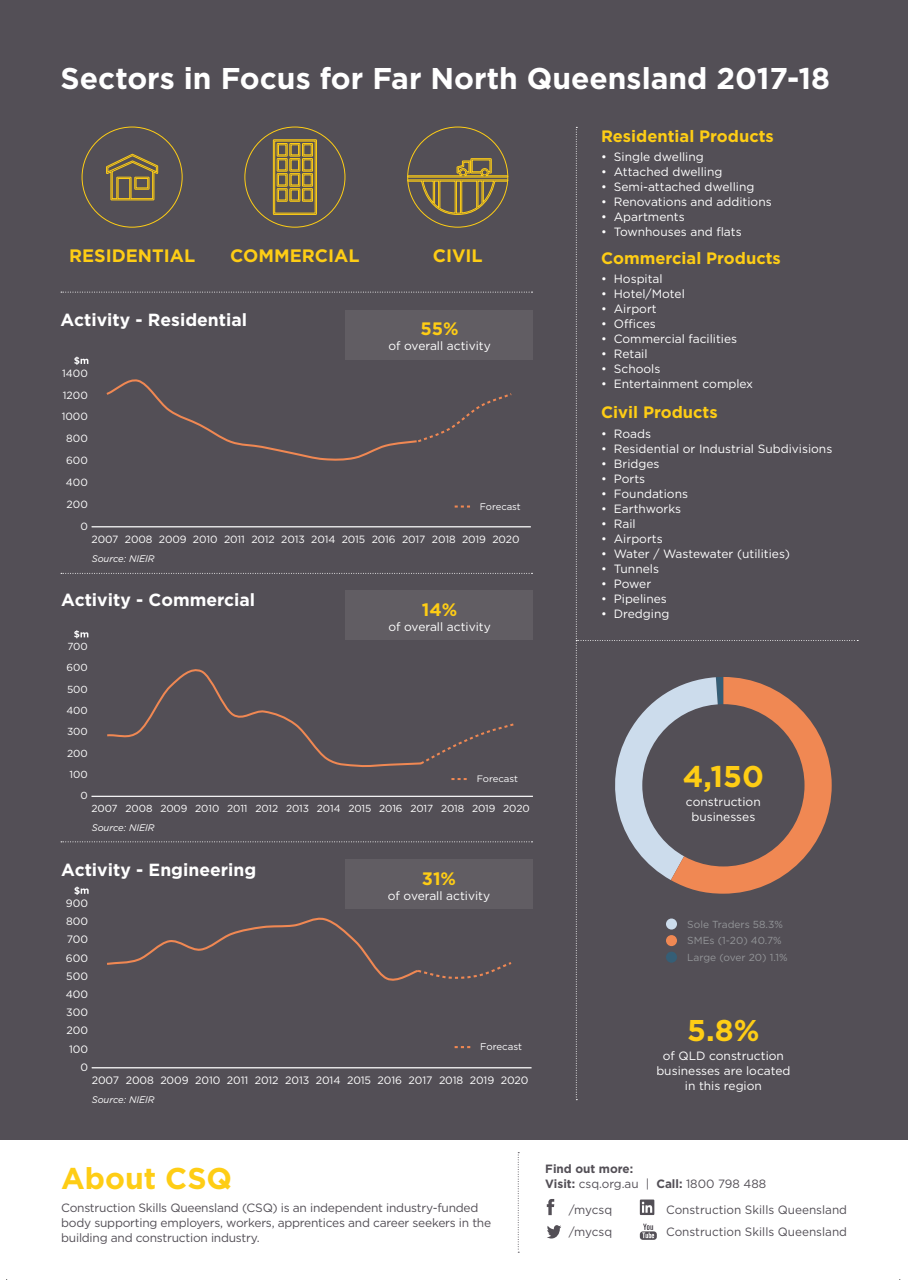
<style>
.page{position:relative;width:908px;height:1280px;background:#fff}
.page>*{position:absolute;margin:0;border:0;box-sizing:border-box;transform-origin:0 0}
.t1{font:700 30px "Gotham";color:#fff}
.t2{font:700 30px "Gotham";color:#fecd15}
.Breakout_Copy_Small{font:700 18px "Gotham";color:#fecd15}
.t3{font:700 17.55px "Gotham";color:#fff}
.t4{font:700 16.5px "Gotham";color:#fecd15}
.Breakout_Copy_Small-2{font:12px/15px "Gotham HTF";color:#fff;text-align:center}
.Body_Copy{font:12px/15px "Gotham HTF";letter-spacing:-.02em;color:#534f56}
.Body_Copy-2{font:12px "Gotham HTF";color:#534f56}
.Body_Copy-3{font:700 12px "Gotham";color:#534f56}
.t5{font:10.65px/18.1px "Gotham";letter-spacing:-.01em;color:#fff;text-align:right}
.t6{font:10.5px/21.9px "Gotham";letter-spacing:-.01em;color:#fff;text-align:right}
.t7{font:10.2px/21.3px "Gotham";letter-spacing:-.01em;color:#fff;text-align:right}
.t8{font:10.2px/16.8px "Gotham";color:#939598}
.t9{font:9.75px "Gotham";letter-spacing:-.005em;color:#fbfbfc}
.t10{font:italic 9.6px "Gotham";color:#fff}
.t11{font:9.6px "Gotham";letter-spacing:-.005em;color:#fbfbfc}
.t12{font:9.3px "Gotham";letter-spacing:-.005em;color:#fbfbfc}
.s1{font-family:"Gotham";font-weight:700}
</style>
<div class="page">
<div style="left:0;top:0;width:908px;height:1139px;background:#534f56"></div>
<svg style="left:61px;top:573px;width:471px;height:1px"></svg>
<svg style="left:61px;top:841px;width:471px;height:1px"></svg>
<svg style="left:518px;top:1152px;width:1px;height:100px"></svg>
<svg style="left:106px;top:153px;width:53px;height:48px"></svg>
<svg style="left:273px;top:139px;width:44px;height:76px"></svg>
<svg style="left:407px;top:158px;width:101px;height:57px"></svg>
<svg style="left:576px;top:127px;width:282px;height:973px"></svg>
<hr style="left:92px;top:1066px;width:439px;height:2px;background:#fcfcfc">
<svg style="left:74px;top:886px;width:15px;height:8px"></svg>
<svg style="left:107px;top:917px;width:405px;height:64px"></svg>
<hr style="left:92px;top:795px;width:441px;height:1px;background:#fcfcfc">
<svg style="left:451px;top:778px;width:16px;height:2px"></svg>
<svg style="left:74px;top:630px;width:14px;height:8px"></svg>
<svg style="left:107px;top:669px;width:407px;height:99px"></svg>
<hr style="left:92px;top:526px;width:439px;height:1px;background:#fcfcfc">
<svg style="left:455px;top:505px;width:15px;height:2px"></svg>
<svg style="left:74px;top:356px;width:14px;height:9px"></svg>
<svg style="left:106px;top:379px;width:406px;height:82px"></svg>
<div style="left:345px;top:859px;width:188px;height:50px;background:#615d63"></div>
<div style="left:345px;top:590px;width:188px;height:50px;background:#615d63"></div>
<svg style="left:547px;top:1199px;width:7px;height:15px"></svg>
<svg style="left:547px;top:1225px;width:14px;height:13px"></svg>
<svg style="left:640px;top:1199px;width:14px;height:15px"></svg>
<svg style="left:640px;top:1223px;width:17px;height:16px"></svg>
<div style="left:345px;top:310px;width:188px;height:50px;background:#615d63"></div>
<svg style="left:61px;top:292px;width:471px;height:1px"></svg>
<p class="t1" style="left:61px;top:61px;width:771px">Sectors in Focus for Far North Queensland 2017-18</p>
<p class="Breakout_Copy_Small" style="left:69px;top:245px;width:128px">RESIDENTIAL</p>
<p class="Breakout_Copy_Small" style="left:230px;top:245px;width:131px">COMMERCIAL</p>
<p class="Breakout_Copy_Small" style="left:433px;top:245px;width:52px">CIVIL</p>
<p class="t3" style="left:61px;top:310px;width:188px">Activity - Residential</p>
<p class="Breakout_Copy_Small" style="left:420px;top:318px;width:40px">55%</p>
<p class="Breakout_Copy_Small-2" style="left:388px;top:338px;width:104px">of overall activity</p>
<p class="t6" style="left:62px;top:361px;width:28px">1400<br>1200<br>1000<br>800<br>600<br>400<br>200<br>0</p>
<p class="t11" style="left:480px;top:500px;width:43px">Forecast</p>
<p class="t6" style="left:92px;top:527px;width:429px">2007 2008 2009 2010 2011 2012 2013 2014 2015 2016 2017 2018 2019 2020</p>
<p class="t10" style="left:92px;top:552px;width:64px">Source: NIEIR</p>
<p class="t3" style="left:61px;top:589px;width:195px">Activity - Commercial</p>
<p class="Breakout_Copy_Small" style="left:422px;top:599px;width:37px">14%</p>
<p class="Breakout_Copy_Small-2" style="left:388px;top:619px;width:104px">of overall activity</p>
<p class="t7" style="left:66px;top:635px;width:23px">700<br>600<br>500<br>400<br>300<br>200<br>100<br>0</p>
<p class="t12" style="left:477px;top:772px;width:43px">Forecast</p>
<p class="t7" style="left:92px;top:797px;width:440px">2007 2008 2009 2010 2011 2012 2013 2014 2015 2016 2017 2018 2019 2020</p>
<p class="t10" style="left:92px;top:821px;width:64px">Source: NIEIR</p>
<p class="t3" style="left:61px;top:859px;width:196px">Activity - Engineering</p>
<p class="Breakout_Copy_Small" style="left:422px;top:868px;width:36px">31%</p>
<p class="Breakout_Copy_Small-2" style="left:388px;top:888px;width:104px">of overall activity</p>
<p class="t5" style="left:66px;top:893px;width:24px">900<br>800<br>700<br>600<br>500<br>400<br>300<br>200<br>100<br>0</p>
<p class="t9" style="left:480px;top:1040px;width:43px">Forecast</p>
<p class="t5" style="left:92px;top:1070px;width:438px">2007 2008 2009 2010 2011 2012 2013 2014 2015 2016 2017 2018 2019 2020</p>
<p class="t10" style="left:92px;top:1093px;width:64px">Source: NIEIR</p>
<p class="t4" style="left:601px;top:127px;width:174px">Residential Products</p>
<p class="Breakout_Copy_Small-2" style="left:601px;top:149px;width:104px">• Single dwelling</p>
<p class="Breakout_Copy_Small-2" style="left:601px;top:164px;width:123px">• Attached dwelling</p>
<p class="Breakout_Copy_Small-2" style="left:601px;top:179px;width:155px">• Semi-attached dwelling</p>
<p class="Breakout_Copy_Small-2" style="left:601px;top:194px;width:172px">• Renovations and additions</p>
<p class="Breakout_Copy_Small-2" style="left:601px;top:209px;width:85px">• Apartments</p>
<p class="Breakout_Copy_Small-2" style="left:601px;top:224px;width:142px">• Townhouses and flats</p>
<p class="t4" style="left:601px;top:249px;width:181px">Commercial Products</p>
<p class="Breakout_Copy_Small-2" style="left:601px;top:271px;width:63px">• Hospital</p>
<p class="Breakout_Copy_Small-2" style="left:601px;top:286px;width:85px">• Hotel/Motel</p>
<p class="Breakout_Copy_Small-2" style="left:601px;top:301px;width:57px">• Airport</p>
<p class="Breakout_Copy_Small-2" style="left:601px;top:316px;width:56px">• Offices</p>
<p class="Breakout_Copy_Small-2" style="left:601px;top:331px;width:138px">• Commercial facilities</p>
<p class="Breakout_Copy_Small-2" style="left:601px;top:346px;width:48px">• Retail</p>
<p class="Breakout_Copy_Small-2" style="left:601px;top:361px;width:61px">• Schools</p>
<p class="Breakout_Copy_Small-2" style="left:601px;top:376px;width:154px">• Entertainment complex</p>
<p class="t4" style="left:601px;top:403px;width:118px">Civil Products</p>
<p class="Breakout_Copy_Small-2" style="left:601px;top:426px;width:51px">• Roads</p>
<p class="Breakout_Copy_Small-2" style="left:601px;top:441px;width:233px">• Residential or Industrial Subdivisions</p>
<p class="Breakout_Copy_Small-2" style="left:601px;top:456px;width:60px">• Bridges</p>
<p class="Breakout_Copy_Small-2" style="left:601px;top:471px;width:46px">• Ports</p>
<p class="Breakout_Copy_Small-2" style="left:601px;top:486px;width:88px">• Foundations</p>
<p class="Breakout_Copy_Small-2" style="left:601px;top:501px;width:82px">• Earthworks</p>
<p class="Breakout_Copy_Small-2" style="left:601px;top:516px;width:36px">• Rail</p>
<p class="Breakout_Copy_Small-2" style="left:601px;top:531px;width:63px">• Airports</p>
<p class="Breakout_Copy_Small-2" style="left:601px;top:546px;width:190px">• Water / Wastewater (utilities)</p>
<p class="Breakout_Copy_Small-2" style="left:601px;top:561px;width:59px">• Tunnels</p>
<p class="Breakout_Copy_Small-2" style="left:601px;top:576px;width:52px">• Power</p>
<p class="Breakout_Copy_Small-2" style="left:601px;top:591px;width:67px">• Pipelines</p>
<p class="Breakout_Copy_Small-2" style="left:601px;top:606px;width:70px">• Dredging</p>
<p class="t2" style="left:683px;top:758px;width:83px">4,150</p>
<p class="Breakout_Copy_Small-2" style="left:686px;top:794px;width:76px">construction businesses</p>
<p class="t8" style="left:687px;top:915px;width:102px">Sole Traders 58.3%<br>SMEs (1-20) 40.7%<br>Large (over 20) 1.1%</p>
<p class="t2" style="left:687px;top:1012px;width:74px">5.8%</p>
<p class="Breakout_Copy_Small-2" style="left:656px;top:1047px;width:136px">of QLD construction businesses are located in this region</p>
<p class="t2" style="left:61px;top:1160px;width:172px">About CSQ</p>
<p class="Body_Copy" style="left:61px;top:1199px;width:431px">Construction Skills Queensland (CSQ) is an independent industry-funded body supporting employers, workers, apprentices and career seekers in the building and construction industry.</p>
<p class="Body_Copy-3" style="left:545px;top:1161px;width:90px">Find out more:</p>
<p class="Body_Copy-2" style="left:545px;top:1176px;width:222px"><span class="s1">Visit:</span> csq.org.au | <span class="s1">Call:</span> 1800 798 488</p>
<p class="Body_Copy" style="left:569px;top:1201px;width:45px">/mycsq</p>
<p class="Body_Copy" style="left:569px;top:1224px;width:45px">/mycsq</p>
<p class="Body_Copy-2" style="left:666px;top:1202px;width:182px">Construction Skills Queensland</p>
<p class="Body_Copy-2" style="left:666px;top:1224px;width:182px">Construction Skills Queensland</p>
</div>
